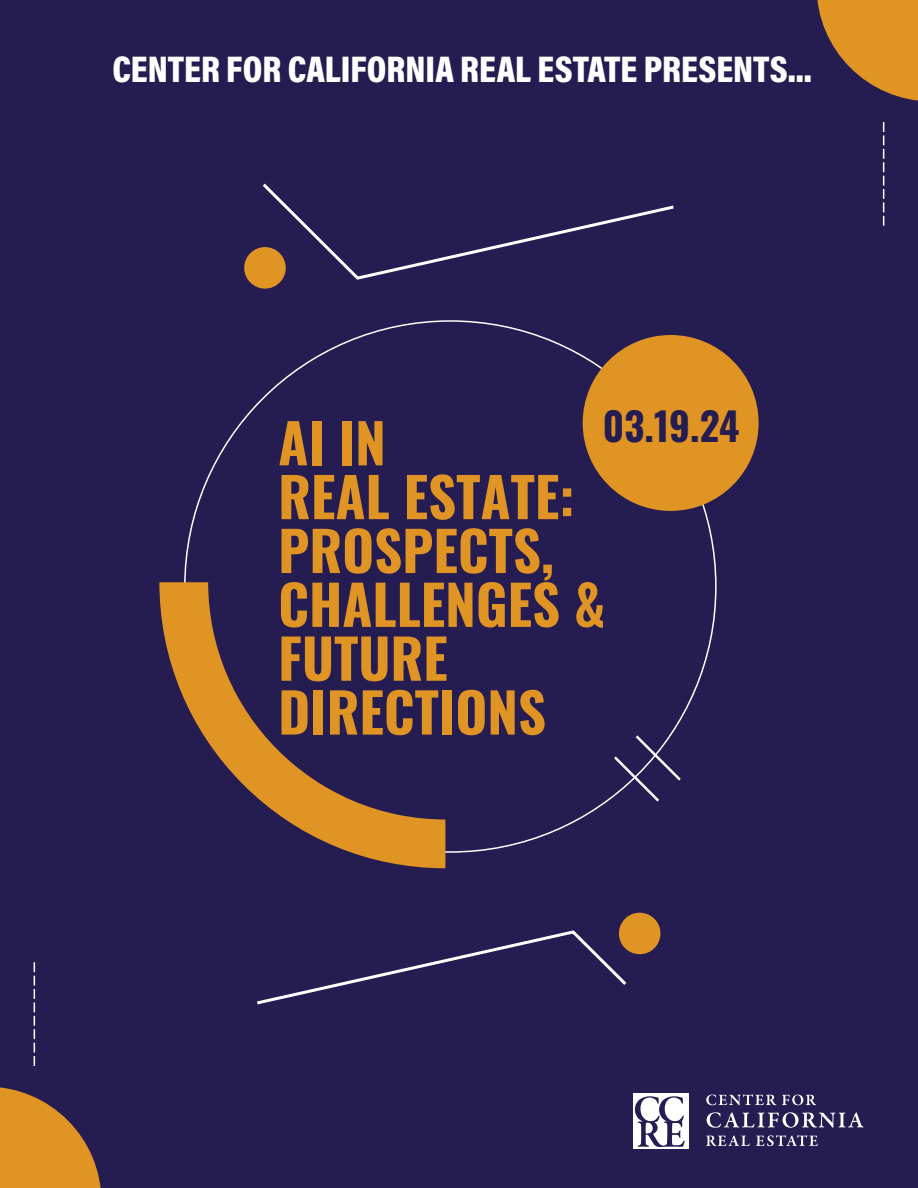
<style>
.page{position:relative;width:918px;height:1188px;background:#251d52}
.page>*{position:absolute;margin:0;border:0;box-sizing:border-box;transform-origin:0 0}
.t1{font:700 54.6px/53.8px "Oswald";color:#e09424}
.t2{font:700 39px "Oswald";color:#251d52}
.t3{font:37.5px "Acumin Variable Concept";color:#fff}
</style>
<div class="page">
<svg style="left:257px;top:930px;width:373px;height:75px"></svg>
<div style="left:619px;top:913px;width:41px;height:41px;background:#e09424;border-radius:50%"></div>
<svg style="left:262px;top:183px;width:412px;height:97px"></svg>
<div style="left:244px;top:247px;width:42px;height:42px;background:#e09424;border-radius:50%"></div>
<div style="left:583px;top:335px;width:176px;height:176px;background:#e09424;border-radius:50%"></div>
<svg style="left:611px;top:733px;width:70px;height:69px"></svg>
<svg style="left:159px;top:582px;width:286px;height:286px"></svg>
<div style="left:633px;top:1093px;width:55px;height:56px;background:#fff"></div>
<svg style="left:706px;top:1094px;width:70px;height:11px"></svg>
<svg style="left:782px;top:1095px;width:34px;height:10px"></svg>
<svg style="left:707px;top:1112px;width:157px;height:16px"></svg>
<svg style="left:706px;top:1135px;width:44px;height:11px"></svg>
<svg style="left:756px;top:1135px;width:62px;height:11px"></svg>
<svg style="left:635px;top:1096px;width:50px;height:51px"></svg>
<svg style="left:817px;top:0;width:101px;height:101px"></svg>
<svg style="left:0;top:1087px;width:101px;height:101px"></svg>
<svg style="left:883px;top:122px;width:1px;height:104px"></svg>
<svg style="left:34px;top:962px;width:1px;height:104px"></svg>
<p class="t3" style="left:113px;top:43px;width:701px">CENTER FOR CALIFORNIA REAL ESTATE PRESENTS...</p>
<p class="t1" style="left:278px;top:420px;width:329px">AI IN<br>REAL ESTATE:<br>PROSPECTS,<br>CHALLENGES &amp;<br>FUTURE<br>DIRECTIONS</p>
<p class="t2" style="left:603px;top:406px;width:138px">03.19.24</p>
</div>
